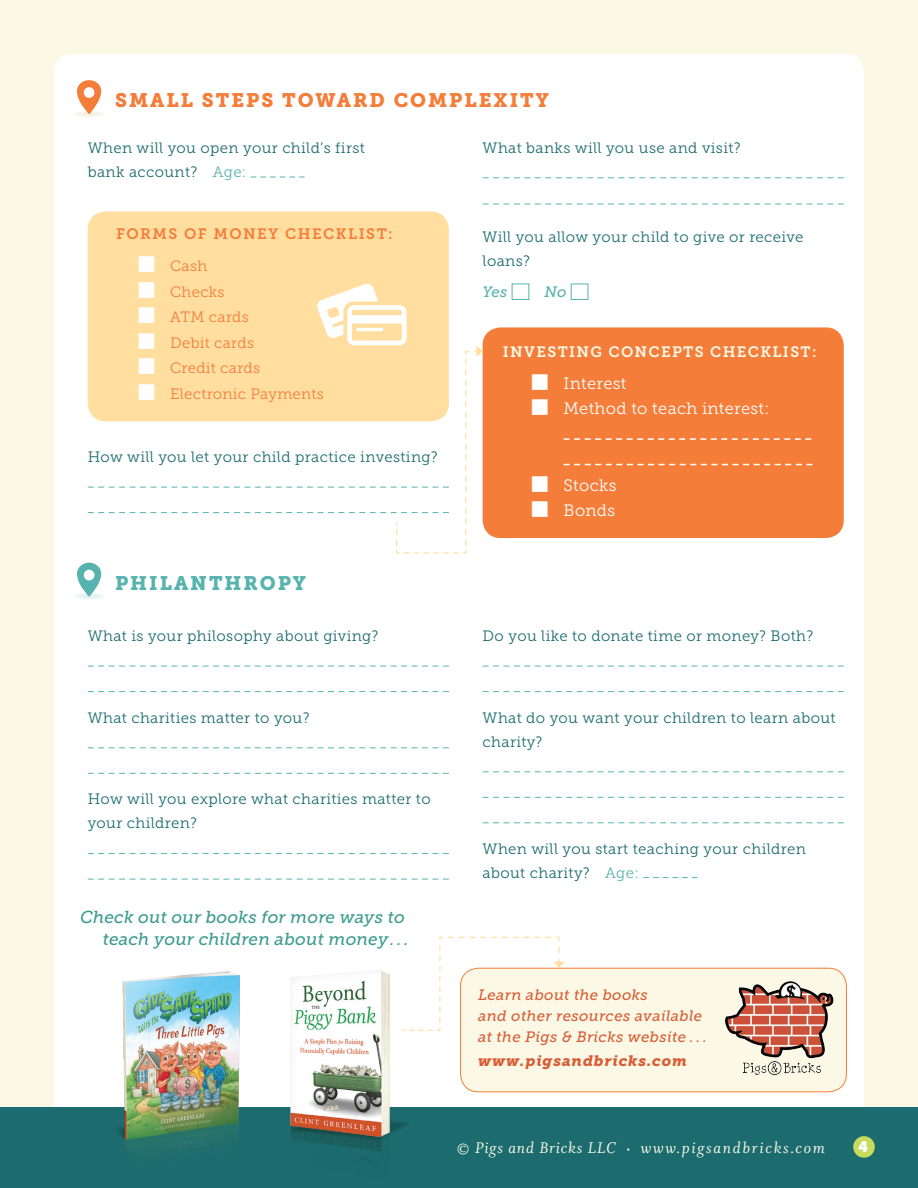
<style>
.page{position:relative;width:918px;height:1188px;background:#fbf9e6}
.page>*{position:absolute;margin:0;border:0;box-sizing:border-box;transform-origin:0 0}
.t1{font:19.5px "Museo Slab 900";letter-spacing:.1em;color:#f47d3a}
.t2{font:19.5px "Museo Slab 900";letter-spacing:.1em;color:#57b3ae}
.t3{font:italic 17.25px/22.5px "Museo Slab 500";letter-spacing:.01em;color:#3e9c8f;text-align:right}
.t4{font:17.25px "Whitman Italic Os F";letter-spacing:.1em;color:#fbf9e6}
.t5{font:16.5px/25.5px "Museo Slab 300";letter-spacing:.02em;color:#fff}
.t6{font:15px/24px "Museo Slab 300";letter-spacing:.025em;color:#1c6c6f}
.t7{font:italic 15px/21px "Museo Slab 500";letter-spacing:.025em;color:#d85e37}
.t8{font:15px/25.5px "Museo Slab 300";letter-spacing:.02em;color:#f47d3a}
.t9{font:15px "Museo Slab 700";letter-spacing:.09em;color:#fbf9e6}
.t10{font:15px "Museo Slab 700";letter-spacing:.1em;color:#f47d3a}
.t11{font:italic 15px "Museo Slab 900";letter-spacing:.06em;color:#d85e37}
.t12{font:italic 15px "Museo Slab 500";color:#57b3ae}
.t13{font:15px "Museo Slab";color:#fff}
.s1{color:#57b3ae}
.s2{font-size:11.25px}
</style>
<div class="page">
<div style="left:54px;top:54px;width:810px;height:1094px;background:#fff;border-radius:18px"></div>
<div style="left:0;top:1107px;width:918px;height:81px;background:#1c6c6f"></div>
<div style="left:88px;top:212px;width:361px;height:209px;background:#ffdea0;border-radius:18px"></div>
<div style="left:483px;top:327px;width:361px;height:211px;background:#f47d3a;border-radius:18px"></div>
<div style="left:460px;top:968px;width:386px;height:124px;background:#fbf9e6;border-radius:18px"></div>
<div style="left:460px;top:968px;width:387px;height:124px;border:1px solid #f47d3a;border-radius:18px"></div>
<div style="left:853px;top:1136px;width:22px;height:22px;background:#c8db5c;border-radius:50%"></div>
<svg style="left:88px;top:666px;width:361px;height:1px"></svg>
<svg style="left:88px;top:691px;width:361px;height:1px"></svg>
<svg style="left:88px;top:747px;width:361px;height:1px"></svg>
<svg style="left:88px;top:773px;width:361px;height:1px"></svg>
<svg style="left:88px;top:853px;width:361px;height:1px"></svg>
<svg style="left:88px;top:879px;width:361px;height:1px"></svg>
<svg style="left:483px;top:666px;width:361px;height:1px"></svg>
<svg style="left:483px;top:691px;width:361px;height:1px"></svg>
<svg style="left:483px;top:771px;width:361px;height:1px"></svg>
<svg style="left:483px;top:797px;width:361px;height:1px"></svg>
<svg style="left:483px;top:822px;width:361px;height:1px"></svg>
<svg style="left:643px;top:877px;width:54px;height:1px"></svg>
<svg style="left:564px;top:438px;width:247px;height:2px"></svg>
<svg style="left:564px;top:464px;width:248px;height:1px"></svg>
<svg style="left:251px;top:177px;width:54px;height:1px"></svg>
<svg style="left:483px;top:177px;width:361px;height:1px"></svg>
<svg style="left:483px;top:204px;width:361px;height:1px"></svg>
<div style="left:512px;top:284px;width:17px;height:16px;background:#fff;border:1px solid #57b3ae"></div>
<div style="left:571px;top:284px;width:17px;height:16px;background:#fff;border:1px solid #57b3ae"></div>
<img style="left:118px;top:970px;width:121px;height:181px">
<img style="left:290px;top:970px;width:117px;height:181px">
<img style="left:725px;top:981px;width:109px;height:95px">
<svg style="left:73px;top:111px;width:32px;height:6px"></svg>
<svg style="left:77px;top:80px;width:24px;height:34px"></svg>
<div style="left:73px;top:593px;width:32px;height:7px;background:#edf6f6;border-radius:50%"></div>
<svg style="left:77px;top:563px;width:24px;height:34px"></svg>
<svg style="left:401px;top:936px;width:164px;height:95px"></svg>
<svg style="left:88px;top:282px;width:395px;height:272px"></svg>
<h1 class="t1" style="left:115px;top:89px;width:435px">SMALL STEPS TOWARD COMPLEXITY</h1>
<p class="t6" style="left:88px;top:136px;width:279px">When will you open your child’s first bank account? <span class="s1">Age:</span></p>
<p class="t6" style="left:483px;top:136px;width:260px">What banks will you use and visit?</p>
<p class="t10" style="left:116px;top:225px;width:278px">FORMS OF MONEY CHECKLIST:</p>
<p class="t8" style="left:170px;top:253px;width:155px">Cash<br>Checks<br>ATM cards<br>Debit cards<br>Credit cards<br>Electronic Payments</p>
<p class="t6" style="left:88px;top:445px;width:351px">How will you let your child practice investing?</p>
<h1 class="t2" style="left:115px;top:572px;width:192px">PHILANTHROPY</h1>
<p class="t6" style="left:88px;top:624px;width:292px">What is your philosophy about giving?</p>
<p class="t6" style="left:88px;top:706px;width:223px">What charities matter to you?</p>
<p class="t6" style="left:88px;top:787px;width:344px">How will you explore what charities matter to your children?</p>
<p class="t3" style="left:80px;top:906px;width:330px">Check out our books for more ways to teach your children about money . . .</p>
<p class="t6" style="left:483px;top:225px;width:322px">Will you allow your child to give or receive loans?</p>
<p class="t12" style="left:483px;top:283px;width:26px">Yes</p>
<p class="t12" style="left:545px;top:283px;width:23px">No</p>
<p class="t9" style="left:503px;top:343px;width:315px">INVESTING CONCEPTS CHECKLIST:</p>
<p class="t5" style="left:564px;top:370px;width:207px">Interest<br>Method to teach interest:</p>
<p class="t5" style="left:564px;top:472px;width:54px">Stocks<br>Bonds</p>
<p class="t6" style="left:483px;top:624px;width:332px">Do you like to donate time or money? Both?</p>
<p class="t6" style="left:483px;top:706px;width:354px">What do you want your children to learn about charity?</p>
<p class="t6" style="left:483px;top:837px;width:325px">When will you start teaching your children about charity? <span class="s1">Age:</span></p>
<p class="t7" style="left:478px;top:985px;width:230px">Learn about the books<br>and other resources available at the Pigs &amp; Bricks website . . .</p>
<p class="t11" style="left:478px;top:1053px;width:210px">www.pigsandbricks.com</p>
<p class="t4" style="left:457px;top:1138px;width:370px">© Pigs and Bricks LLC <span class="s2">•</span> www.pigsandbricks.com</p>
<p class="t13" style="left:859px;top:1138px;width:11px">4</p>
</div>
